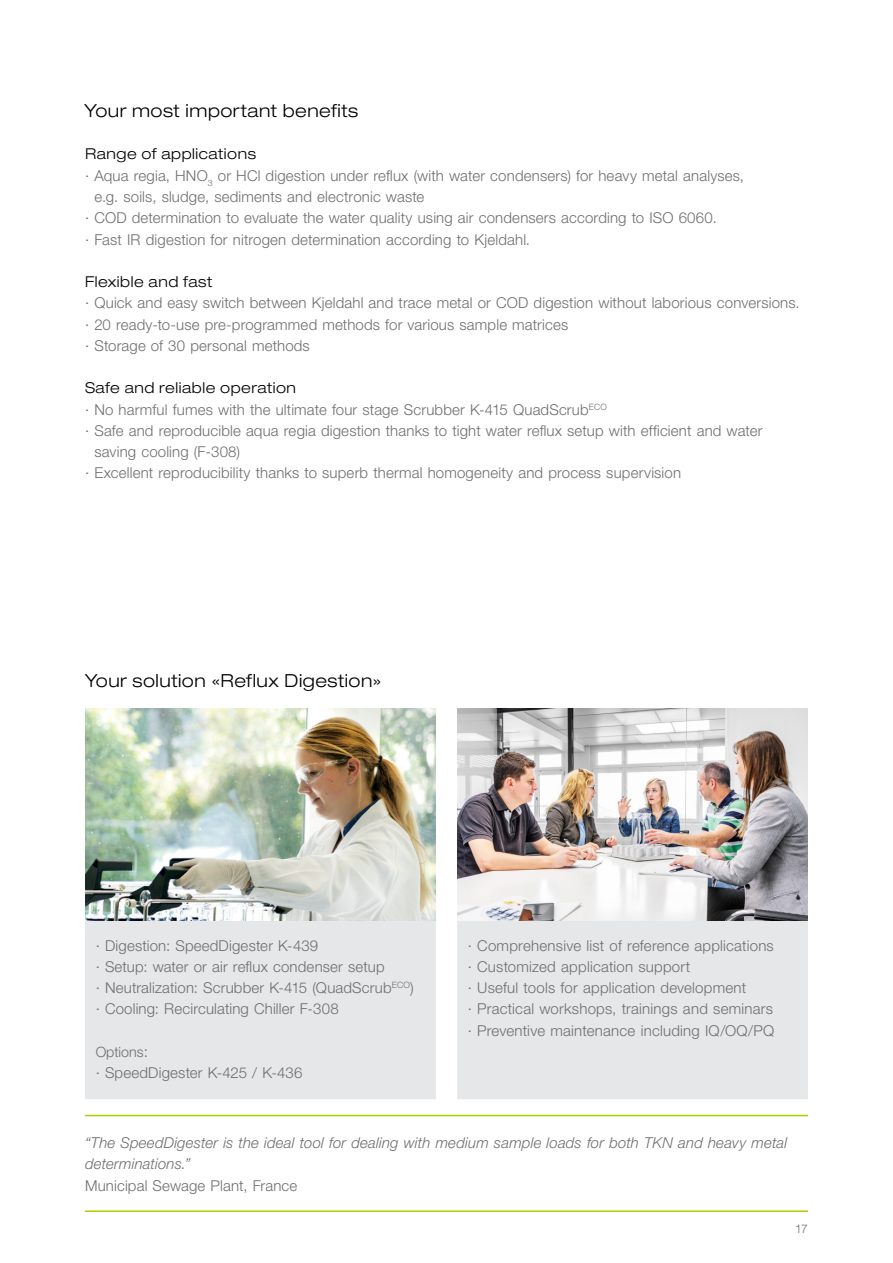
<style>
.page{position:relative;width:893px;height:1263px;background:#fff}
.page>*{position:absolute;margin:0;border:0;box-sizing:border-box;transform-origin:0 0}
.EN_Table_Title{font:300 expanded 18px "Helvetica Neue LT Std";letter-spacing:.025em;color:#000}
.EN_Title{font:300 expanded 18px "Helvetica Neue LT Std";letter-spacing:.025em;color:#000}
.EN_Body_text_left{font:300 15px/21.3px "Helvetica Neue LT Std";letter-spacing:.01em;color:#6d6e71}
.EN_Body_text_left-2{font:italic 300 15px/21.3px "Helvetica Neue LT Std";letter-spacing:.01em;color:#6d6e71}
.EN_Title_small_top_3{font:300 expanded 15px "Helvetica Neue LT Std";letter-spacing:.035em;color:#000}
.EN_Title_small_top_6{font:300 expanded 15px "Helvetica Neue LT Std";letter-spacing:.035em;color:#000}
.Tabelle_Text{font:300 14.25px "Helvetica Neue LT Std";color:#6d6e71}
.t1{font:300 12px "Helvetica Neue LT Std";color:#6d6e71}
.s1{font-size:15.45px}
</style>
<div class="page">
<div style="left:85px;top:921px;width:723px;height:178px;background:#e6e7e8"></div>
<img style="left:85px;top:708px;width:351px;height:213px">
<img style="left:457px;top:708px;width:351px;height:213px">
<hr style="left:85px;top:1115px;width:723px;height:1px;background:#a5d200">
<hr style="left:85px;top:1210px;width:723px;height:2px;background:#a5d200">
<p class="EN_Title" style="left:85px;top:100px;width:275px">Your most important benefits</p>
<p class="EN_Title_small_top_6" style="left:85px;top:145px;width:173px">Range of applications</p>
<p class="EN_Body_text_left" style="left:94px;top:164px;width:651px;text-indent:-9px">∙ Aqua regia, HNO<sub>3</sub> or HCl digestion under reflux (with water condensers) for heavy metal analyses, e.g. soils, sludge, sediments and electronic waste</p>
<p class="EN_Body_text_left" style="left:85px;top:207px;width:633px">∙ COD determination to evaluate the water quality using air condensers according to ISO 6060.</p>
<p class="EN_Body_text_left" style="left:85px;top:228px;width:447px">∙ Fast IR digestion for nitrogen determination according to Kjeldahl.</p>
<p class="EN_Title_small_top_3" style="left:85px;top:273px;width:129px">Flexible and fast</p>
<p class="EN_Body_text_left" style="left:85px;top:292px;width:716px">∙ Quick and easy switch between Kjeldahl and trace metal or COD digestion without laborious conversions.</p>
<p class="EN_Body_text_left" style="left:85px;top:313px;width:485px">∙ 20 ready-to-use pre-programmed methods for various sample matrices</p>
<p class="EN_Body_text_left" style="left:85px;top:334px;width:226px">∙ Storage of 30 personal methods</p>
<p class="EN_Title_small_top_3" style="left:85px;top:379px;width:212px">Safe and reliable operation</p>
<p class="EN_Body_text_left" style="left:85px;top:398px;width:524px">∙ No harmful fumes with the ultimate four stage Scrubber K-415 QuadScrub<sup>ECO</sup></p>
<p class="EN_Body_text_left" style="left:94px;top:420px;width:670px;text-indent:-9px">∙ Safe and reproducible aqua regia digestion thanks to tight water reflux setup with efficient and water saving cooling (F-308)</p>
<p class="EN_Body_text_left" style="left:85px;top:462px;width:598px">∙ Excellent reproducibility thanks to superb thermal homogeneity and process supervision</p>
<p class="EN_Table_Title" style="left:85px;top:670px;width:298px">Your solution «Reflux Digestion»</p>
<p class="EN_Body_text_left" style="left:96px;top:934px;width:224px">∙ Digestion: SpeedDigester K-439</p>
<p class="EN_Body_text_left" style="left:96px;top:955px;width:290px">∙ Setup: water or air reflux condenser setup</p>
<p class="EN_Body_text_left" style="left:96px;top:977px;width:320px">∙ Neutralization: Scrubber K-415 (QuadScrub<sup>ECO</sup>)</p>
<p class="EN_Body_text_left" style="left:96px;top:998px;width:244px">∙ Cooling: Recirculating Chiller F-308</p>
<p class="Tabelle_Text" style="left:96px;top:1043px;width:54px">Options<span class="s1">:</span></p>
<p class="EN_Body_text_left" style="left:96px;top:1062px;width:208px">∙ SpeedDigester K-425 / K-436</p>
<p class="EN_Body_text_left" style="left:468px;top:934px;width:308px">∙ Comprehensive list of reference applications</p>
<p class="EN_Body_text_left" style="left:468px;top:955px;width:224px">∙ Customized application support</p>
<p class="EN_Body_text_left" style="left:468px;top:977px;width:280px">∙ Useful tools for application development</p>
<p class="EN_Body_text_left" style="left:468px;top:998px;width:307px">∙ Practical workshops, trainings and seminars</p>
<p class="EN_Body_text_left" style="left:468px;top:1019px;width:308px">∙ Preventive maintenance including IQ/OQ/PQ</p>
<p class="EN_Body_text_left-2" style="left:85px;top:1132px;width:704px">“The SpeedDigester is the ideal tool for dealing with medium sample loads for both TKN and heavy metal determinations.”</p>
<p class="EN_Body_text_left" style="left:85px;top:1174px;width:214px">Municipal Sewage Plant, France</p>
<p class="t1" style="left:795px;top:1221px;width:14px">17</p>
</div>
